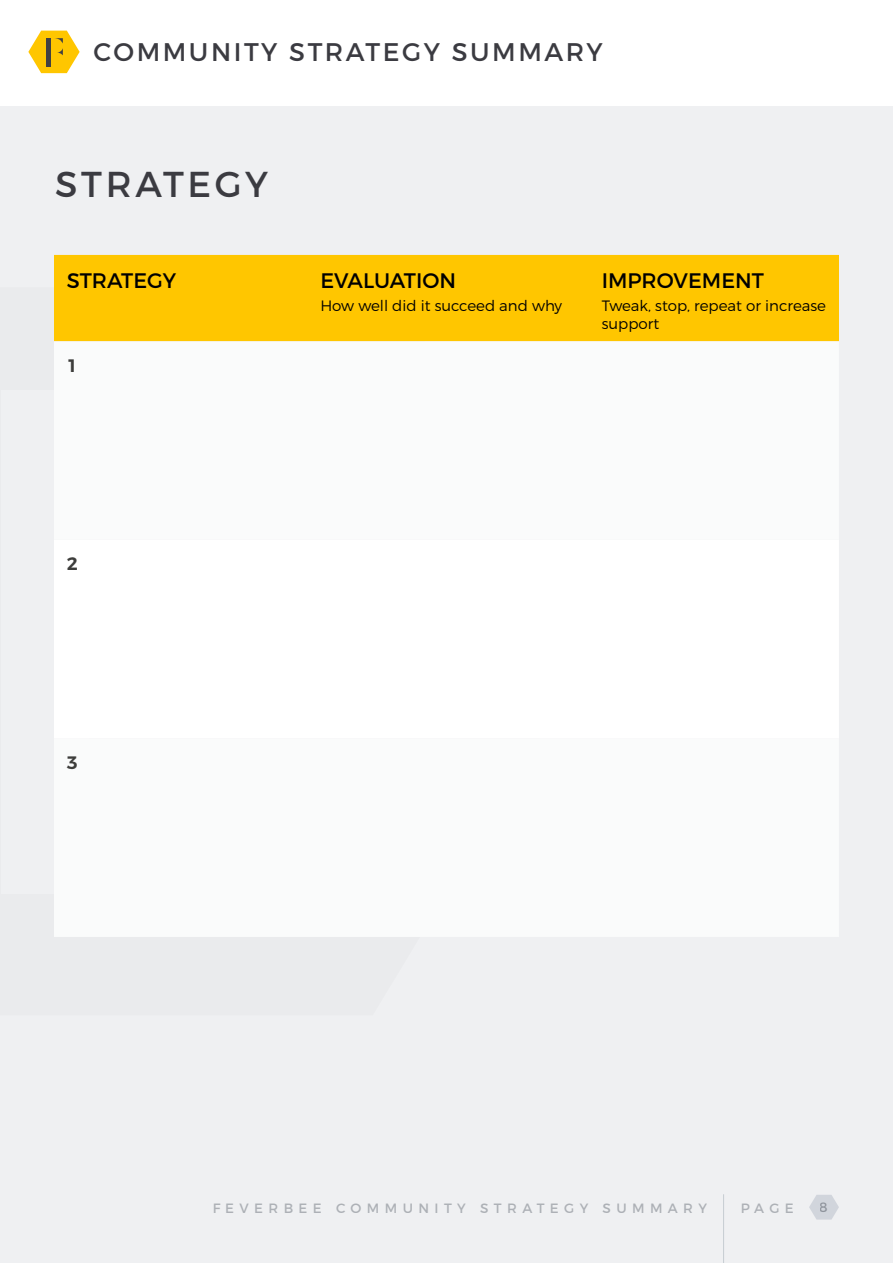
<style>
.page{position:relative;width:893px;height:1263px;background:#fff}
.page>*{position:absolute;margin:0;border:0;box-sizing:border-box;transform-origin:0 0}
.t1{font:36px "Montserrat";letter-spacing:.1em;color:#3b3b41}
.t2{font:25.5px "Montserrat";letter-spacing:.1em;color:#3b3b41}
.t3{font:21px "Montserrat";color:#000}
.t4{font:600 18px "Montserrat";color:#3d3d3b}
.t5{font:300 15px/18px "Montserrat";color:#000}
.t6{font:13.5px "Montserrat";letter-spacing:.4em;color:#6b717a}
</style>
<div class="page">
<div style="left:0;top:106px;width:893px;height:1157px;background:#eff0f2"></div>
<svg style="left:28px;top:31px;width:52px;height:42px"></svg>
<hr style="left:723px;top:1194px;width:1px;height:69px;background:#b0b8bf">
<svg style="left:809px;top:1195px;width:30px;height:24px"></svg>
<div style="left:54px;top:255px;width:785px;height:86px;background:#ffc600"></div>
<div style="left:54px;top:341px;width:785px;height:595px;background:#fafbfb"></div>
<div style="left:54px;top:540px;width:785px;height:198px;background:#fff"></div>
<h2 class="t2" style="left:94px;top:36px;width:511px">COMMUNITY STRATEGY SUMMARY</h2>
<h1 class="t1" style="left:55px;top:162px;width:214px">STRATEGY</h1>
<h3 class="t3" style="left:67px;top:268px;width:111px">STRATEGY</h3>
<h3 class="t3" style="left:320px;top:268px;width:137px">EVALUATION</h3>
<p class="t5" style="left:320px;top:296px;width:243px">How well did it succeed and why</p>
<p class="t4" style="left:67px;top:354px;width:13px">1</p>
<h3 class="t3" style="left:602px;top:268px;width:164px">IMPROVEMENT</h3>
<p class="t5" style="left:602px;top:296px;width:226px">Tweak, stop, repeat or increase support</p>
<p class="t4" style="left:67px;top:553px;width:13px">2</p>
<p class="t4" style="left:67px;top:751px;width:13px">3</p>
<p class="t6" style="left:212px;top:1200px;width:496px">FEVERBEE COMMUNITY STRATEGY SUMMARY</p>
<p class="t6" style="left:740px;top:1199px;width:55px">PAGE</p>
<p class="t6" style="left:820px;top:1199px;width:10px">8</p>
</div>
